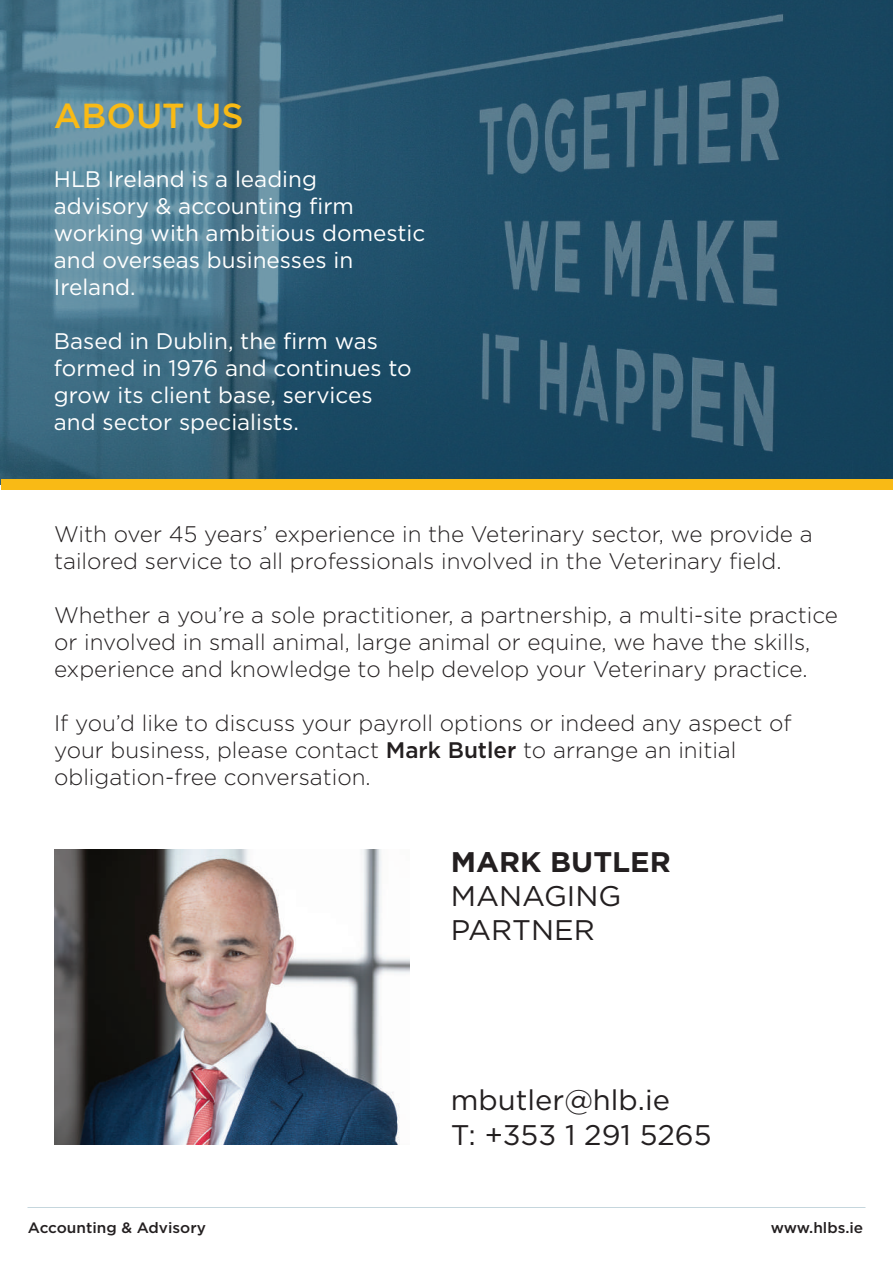
<style>
.page{position:relative;width:893px;height:1263px;background:#fff}
.page>*{position:absolute;margin:0;border:0;box-sizing:border-box;transform-origin:0 0}
.t1{font:500 34.8px "Gotham";color:#f9ba15}
.t2{font:28.35px/34px "Gotham";color:#231f20}
.t3{font:700 28.35px "Gotham";color:#231f20}
.t4{font:300 22.5px/27px "Gotham";color:#231f20}
.t5{font:22.5px/27px "Gotham";color:#fff}
.t6{font:500 15px "Gotham";color:#231f20}
.s1{font-weight:500}
</style>
<div class="page">
<svg style="left:0;top:0;width:893px;height:485px;background:#2f5c74"></svg>
<img style="left:54px;top:850px;width:356px;height:295px">
<div style="left:1px;top:479px;width:892px;height:11px;background:#f9ba15"></div>
<h1 class="t1" style="left:54px;top:93px;width:191px">ABOUT US</h1>
<p class="t5" style="left:54px;top:165px;width:373px">HLB Ireland is a leading<br>advisory &amp; accounting firm working with ambitious domestic and overseas businesses in<br>Ireland.</p>
<p class="t5" style="left:54px;top:327px;width:359px">Based in Dublin, the firm was formed in 1976 and continues to grow its client base, services and sector specialists.</p>
<p class="t4" style="left:54px;top:520px;width:760px">With over 45 years’ experience in the Veterinary sector, we provide a tailored service to all professionals involved in the Veterinary field.</p>
<p class="t4" style="left:54px;top:601px;width:785px">Whether a you’re a sole practitioner, a partnership, a multi-site practice or involved in small animal, large animal or equine, we have the skills, experience and knowledge to help develop your Veterinary practice.</p>
<p class="t4" style="left:54px;top:709px;width:739px">If you’d like to discuss your payroll options or indeed any aspect of your business, please contact <span class="s1">Mark Butler</span> to arrange an initial obligation-free conversation.</p>
<p class="t3" style="left:451px;top:843px;width:222px">MARK BUTLER</p>
<p class="t2" style="left:451px;top:879px;width:172px">MANAGING<br>PARTNER</p>
<p class="t2" style="left:451px;top:1083px;width:262px">mbutler@hlb.ie<br>T: +353 1 291 5265</p>
<p class="t6" style="left:28px;top:1217px;width:180px">Accounting &amp; Advisory</p>
<p class="t6" style="left:771px;top:1217px;width:94px">www.hlbs.ie</p>
</div>
